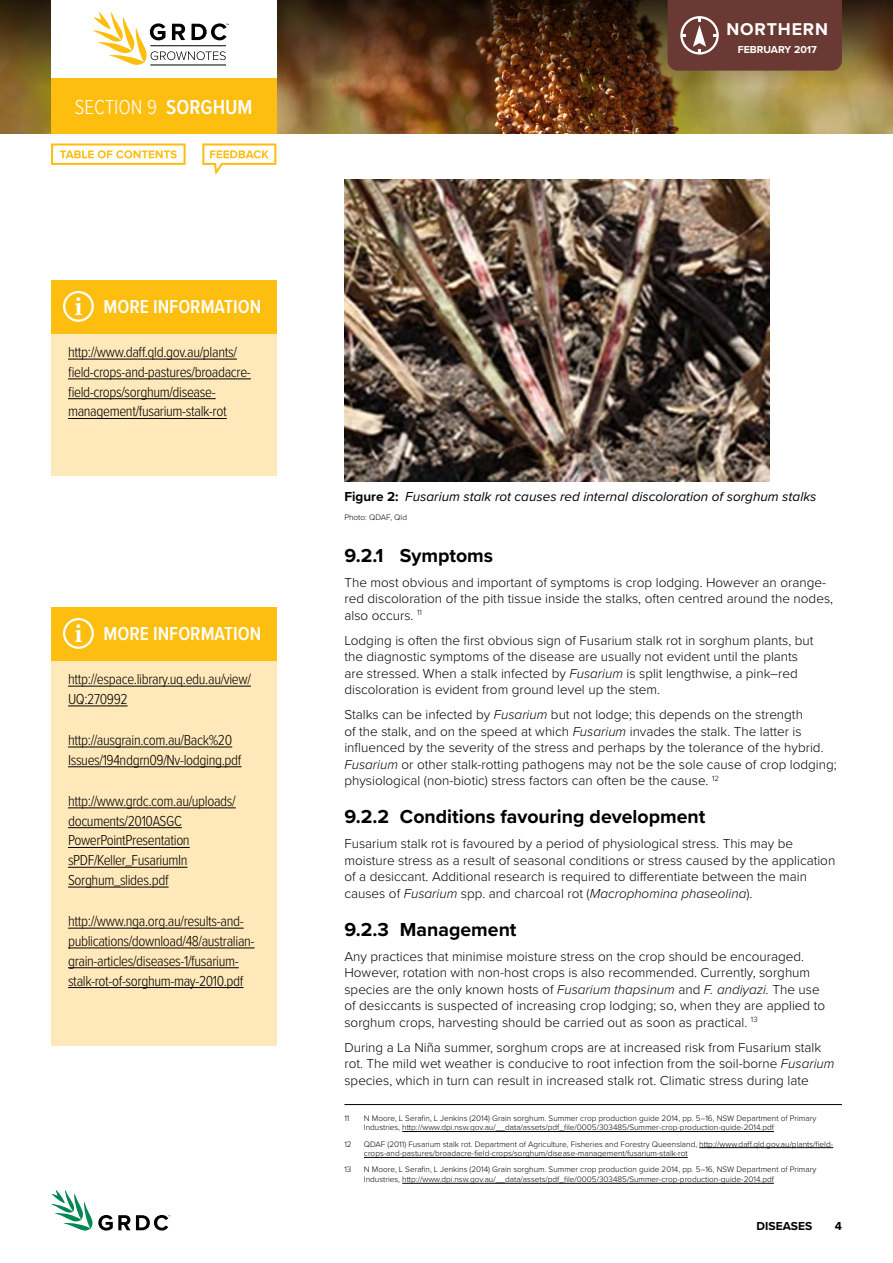
<style>
.page{position:relative;width:893px;height:1263px;background:#fff}
.page>*{position:absolute;margin:0;border:0;box-sizing:border-box;transform-origin:0 0}
.t1{font:300 21px "Proxima Nova Cond";color:#fff}
.t2{font:700 19.5px "Proxima Nova";color:#000}
.t3{font:600 19.5px "Proxima Nova Cond";color:#fff}
.t4{font:700 17.7px "Proxima Nova";letter-spacing:.05em;color:#fff}
.t5{font:300 15px/19.8px "Proxima Nova Cond";letter-spacing:-.025em;color:#000}
.t6{font:300 13.5px/16.5px "Proxima Nova";color:#000}
.t7{font:italic 13.5px "Proxima Nova";color:#000}
.t8{font:700 12px "Proxima Nova";color:#000}
.t9{font:700 10.5px "Proxima Nova";color:#fff}
.t10{font:300 8.25px/9.8px "Proxima Nova";color:#000}
.s1{font-weight:600}
.s2{font-family:"Minion Pro";font-weight:700;font-size:27px}
.s3{font-weight:700;font-style:normal}
.s4{font-style:italic}
</style>
<div class="page">
<img style="left:0;top:117px;width:893px;height:16px">
<img style="left:0;top:0;width:893px;height:117px">
<svg style="left:51px;top:1190px;width:119px;height:41px"></svg>
<div style="left:51px;top:0;width:225px;height:81px;background:#fff"></div>
<div style="left:51px;top:78px;width:225px;height:55px;background:#febe10"></div>
<div style="left:668px;top:0;width:174px;height:71px;background:#6b3934"></div>
<hr style="left:150px;top:65px;width:76px;height:1px;background:#000">
<svg style="left:93px;top:12px;width:136px;height:53px"></svg>
<img style="left:344px;top:180px;width:426px;height:302px">
<hr style="left:344px;top:1104px;width:498px;height:1px;background:#000">
<hr style="left:402px;top:1131px;width:372px;height:1px;background:#000">
<hr style="left:699px;top:1147px;width:134px;height:1px;background:#000">
<hr style="left:364px;top:1157px;width:324px;height:1px;background:#000">
<hr style="left:402px;top:1183px;width:372px;height:1px;background:#000">
<div style="left:51px;top:281px;width:225px;height:195px;background:#ffe8ba"></div>
<hr style="left:68px;top:359px;width:169px;height:1px;background:#000">
<hr style="left:68px;top:378px;width:183px;height:1px;background:#000">
<hr style="left:68px;top:398px;width:148px;height:1px;background:#000">
<hr style="left:68px;top:418px;width:159px;height:1px;background:#000">
<div style="left:51px;top:280px;width:225px;height:53px;background:#febe10"></div>
<div style="left:63px;top:291px;width:31px;height:31px;border:2px solid #fff;border-radius:50%"></div>
<div style="left:51px;top:608px;width:225px;height:437px;background:#ffe8ba"></div>
<hr style="left:68px;top:686px;width:183px;height:1px;background:#000">
<hr style="left:68px;top:705px;width:60px;height:1px;background:#000">
<hr style="left:68px;top:747px;width:164px;height:1px;background:#000">
<hr style="left:68px;top:766px;width:174px;height:1px;background:#000">
<hr style="left:68px;top:807px;width:168px;height:1px;background:#000">
<hr style="left:68px;top:827px;width:114px;height:1px;background:#000">
<hr style="left:68px;top:847px;width:122px;height:1px;background:#000">
<hr style="left:68px;top:867px;width:119px;height:1px;background:#000">
<hr style="left:68px;top:887px;width:101px;height:1px;background:#000">
<hr style="left:68px;top:928px;width:176px;height:1px;background:#000">
<hr style="left:68px;top:947px;width:187px;height:1px;background:#000">
<hr style="left:68px;top:967px;width:171px;height:1px;background:#000">
<hr style="left:68px;top:987px;width:175px;height:1px;background:#000">
<div style="left:51px;top:607px;width:225px;height:53px;background:#febe10"></div>
<div style="left:63px;top:618px;width:31px;height:31px;border:2px solid #fff;border-radius:50%"></div>
<svg style="left:51px;top:143px;width:135px;height:22px"></svg>
<svg style="left:202px;top:143px;width:74px;height:32px"></svg>
<h1 class="t1" style="left:75px;top:91px;width:115px">Section 9 <span class="s1">SORGHUM</span></h1>
<h2 class="t3" style="left:74px;top:292px;width:188px"><span class="s2">i</span> MORE INFORMATION</h2>
<p class="t5" style="left:68px;top:341px;width:184px">http://www.daff.qld.gov.au/plants/ field-crops-and-pastures/broadacre&shy;field-crops/sorghum/disease&shy;management/fusarium-stalk-rot</p>
<h2 class="t3" style="left:74px;top:619px;width:188px"><span class="s2">i</span> MORE INFORMATION</h2>
<p class="t5" style="left:68px;top:668px;width:184px">http://espace.library.uq.edu.au/view/<br>UQ:270992</p>
<p class="t5" style="left:68px;top:729px;width:175px">http://ausgrain.com.au/Back%20<br>Issues/194ndgrn09/Nv-lodging.pdf</p>
<p class="t5" style="left:68px;top:790px;width:169px">http://www.grdc.com.au/uploads/ documents/2010ASGC<br>PowerPointPresentation sPDF/Keller_FusariumIn<br>Sorghum_slides.pdf</p>
<p class="t5" style="left:68px;top:910px;width:188px">http://www.nga.org.au/results-and&shy;publications/download/48/australian&shy;grain-articles/diseases-1/fusarium&shy;stalk-rot-of-sorghum-may-2010.pdf</p>
<h3 class="t4" style="left:726px;top:19px;width:103px">NORTHERN</h3>
<p class="t9" style="left:738px;top:41px;width:81px">February 2017</p>
<p class="t7" style="left:344px;top:487px;width:474px"><span class="s3">Figure 2:</span> Fusarium stalk rot causes red internal discoloration of sorghum stalks</p>
<p class="t10" style="left:344px;top:511px;width:64px">Photo: QDAF, Qld</p>
<h2 class="t2" style="left:344px;top:541px;width:150px">9.2.1 Symptoms</h2>
<p class="t6" style="left:344px;top:573px;width:490px">The most obvious and important of symptoms is crop lodging. However an orange&shy;red discoloration of the pith tissue inside the stalks, often centred around the nodes, also occurs. <sup>11</sup></p>
<p class="t6" style="left:344px;top:631px;width:471px">Lodging is often the first obvious sign of Fusarium stalk rot in sorghum plants, but the diagnostic symptoms of the disease are usually not evident until the plants are stressed. When a stalk infected by <span class="s4">Fusarium</span> is split lengthwise, a pink–red discoloration is evident from ground level up the stem.</p>
<p class="t6" style="left:344px;top:706px;width:494px">Stalks can be infected by <span class="s4">Fusarium</span> but not lodge; this depends on the strength<br>of the stalk, and on the speed at which <span class="s4">Fusarium</span> invades the stalk. The latter is influenced by the severity of the stress and perhaps by the tolerance of the hybrid.<br><span class="s4">Fusarium</span> or other stalk-rotting pathogens may not be the sole cause of crop lodging; physiological (non-biotic) stress factors can often be the cause. <sup>12</sup></p>
<h2 class="t2" style="left:344px;top:802px;width:362px">9.2.2 Conditions favouring development</h2>
<p class="t6" style="left:344px;top:835px;width:492px">Fusarium stalk rot is favoured by a period of physiological stress. This may be moisture stress as a result of seasonal conditions or stress caused by the application of a desiccant. Additional research is required to differentiate between the main causes of <span class="s4">Fusarium</span> spp. and charcoal rot (<span class="s4">Macrophomina phaseolina</span>).</p>
<h2 class="t2" style="left:344px;top:915px;width:174px">9.2.3 Management</h2>
<p class="t6" style="left:344px;top:947px;width:482px">Any practices that minimise moisture stress on the crop should be encouraged.<br>However, rotation with non-host crops is also recommended. Currently, sorghum species are the only known hosts of <span class="s4">Fusarium thapsinum</span> and <span class="s4">F. andiyazi.</span> The use of desiccants is suspected of increasing crop lodging; so, when they are applied to sorghum crops, harvesting should be carried out as soon as practical. <sup>13</sup></p>
<p class="t6" style="left:344px;top:1038px;width:492px">During a La Niña summer, sorghum crops are at increased risk from Fusarium stalk rot. The mild wet weather is conducive to root infection from the soil-borne <span class="s4">Fusarium </span>species, which in turn can result in increased stalk rot. Climatic stress during late</p>
<p class="t10" style="left:344px;top:1112px;width:7px">11</p>
<p class="t10" style="left:364px;top:1112px;width:454px">N Moore, L Serafin, L Jenkins (2014) Grain sorghum. Summer crop production guide 2014, pp. 5–16, NSW Department of Primary<br>Industries, http://www.dpi.nsw.gov.au/__data/assets/pdf_file/0005/303485/Summer-crop-production-guide-2014.pdf</p>
<p class="t10" style="left:344px;top:1138px;width:9px">12</p>
<p class="t10" style="left:364px;top:1138px;width:471px">QDAF (2011) Fusarium stalk rot. Department of Agriculture, Fisheries and Forestry Queensland, http://www.daff.qld.gov.au/plants/field&shy;crops-and-pastures/broadacre-field-crops/sorghum/disease-management/fusarium-stalk-rot</p>
<p class="t10" style="left:344px;top:1164px;width:9px">13</p>
<p class="t10" style="left:364px;top:1164px;width:454px">N Moore, L Serafin, L Jenkins (2014) Grain sorghum. Summer crop production guide 2014, pp. 5–16, NSW Department of Primary<br>Industries, http://www.dpi.nsw.gov.au/__data/assets/pdf_file/0005/303485/Summer-crop-production-guide-2014.pdf</p>
<p class="t8" style="left:757px;top:1217px;width:57px">diseases</p>
<p class="t8" style="left:835px;top:1217px;width:9px">4</p>
</div>
